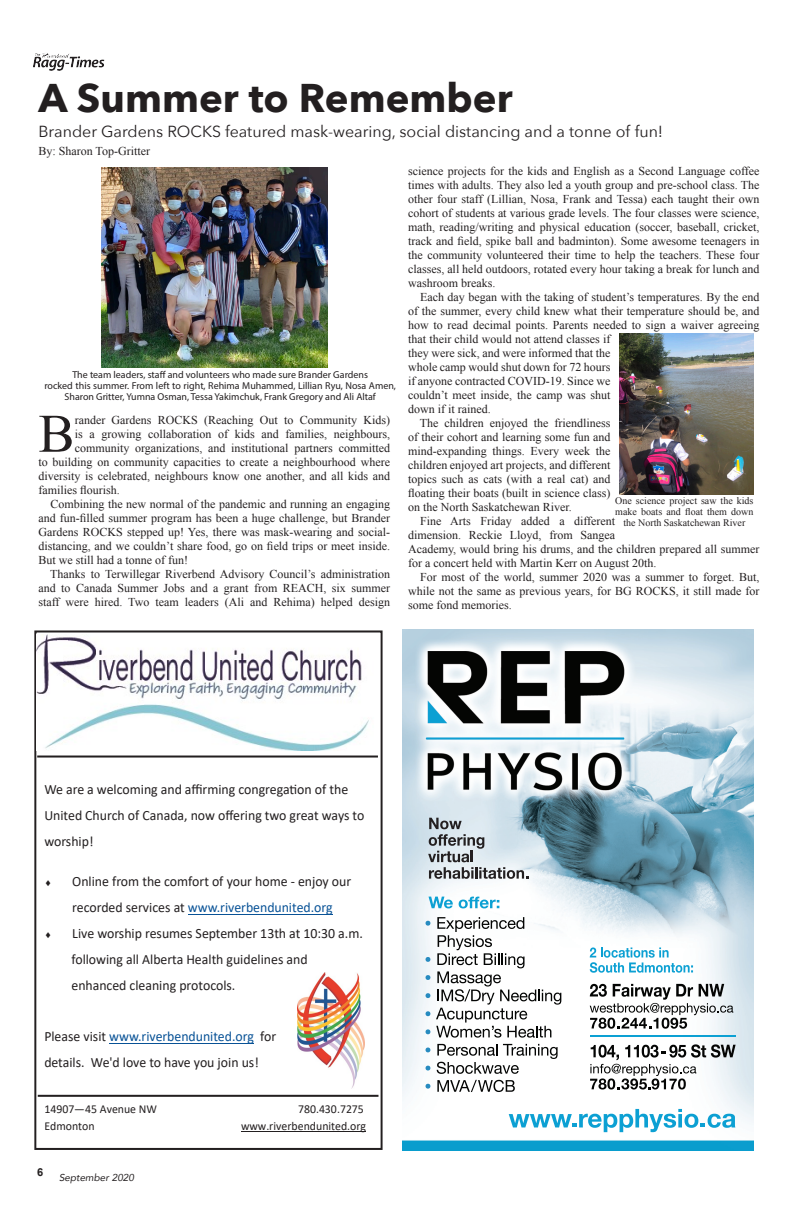
<style>
.page{position:relative;width:792px;height:1224px;background:#fff}
.page>*{position:absolute;margin:0;border:0;box-sizing:border-box;transform-origin:0 0}
.t1{font:54.3px "Times New Roman";color:#231f20}
.t2{font:700 40px "Avenir Next";color:#231f20}
.t3{font:16px "Avenir Next";color:#231f20}
.t4{font:14.2px "Calibri";letter-spacing:-.005em;color:#231f20}
.t5{font:14.1px/25.8px "Calibri";color:#231f20}
.t6{font:12.1px "Calibri";color:#231f20}
.t7{font:12px/14px "Times New Roman";color:#231f20;text-align:justify}
.t8{font:700 11px "Arial";color:#231f20}
.t9{font:10px/11px "Myriad Pro";color:#231f20;text-align:center}
.t10{font:10px/11px "Times New Roman";color:#231f20;text-align:center}
.t11{font:italic 10px "Avenir";color:#231f20}
.s1{color:#085296}
</style>
<div class="page">
<img style="left:33px;top:53px;width:72px;height:18px">
<div style="left:34px;top:630px;width:349px;height:520px;border:2px solid #231f20"></div>
<img style="left:37px;top:635px;width:332px;height:116px">
<hr style="left:37px;top:756px;width:341px;height:2px;background:#231f20">
<hr style="left:38px;top:1095px;width:340px;height:2px;background:#231f20">
<hr style="left:241px;top:1131px;width:125px;height:1px;background:#231f20">
<hr style="left:188px;top:914px;width:145px;height:1px;background:#085296">
<hr style="left:109px;top:1043px;width:145px;height:1px;background:#085296">
<img style="left:297px;top:972px;width:67px;height:117px">
<img style="left:403px;top:630px;width:351px;height:521px">
<svg style="left:509px;top:1109px;width:226px;height:23px"></svg>
<svg style="left:590px;top:947px;width:103px;height:26px"></svg>
<svg style="left:590px;top:984px;width:143px;height:45px"></svg>
<svg style="left:591px;top:1035px;width:145px;height:2px"></svg>
<svg style="left:590px;top:1044px;width:146px;height:46px"></svg>
<svg style="left:426px;top:921px;width:4px;height:5px"></svg>
<svg style="left:426px;top:957px;width:4px;height:5px"></svg>
<svg style="left:426px;top:975px;width:4px;height:5px"></svg>
<svg style="left:426px;top:993px;width:4px;height:5px"></svg>
<svg style="left:426px;top:1011px;width:4px;height:5px"></svg>
<svg style="left:426px;top:1029px;width:4px;height:5px"></svg>
<svg style="left:436px;top:917px;width:125px;height:121px"></svg>
<svg style="left:426px;top:1048px;width:4px;height:4px"></svg>
<svg style="left:426px;top:1066px;width:4px;height:5px"></svg>
<svg style="left:437px;top:1044px;width:121px;height:30px"></svg>
<svg style="left:426px;top:1084px;width:4px;height:5px"></svg>
<svg style="left:437px;top:1080px;width:78px;height:12px"></svg>
<svg style="left:429px;top:897px;width:24px;height:11px"></svg>
<svg style="left:459px;top:897px;width:40px;height:11px"></svg>
<svg style="left:428px;top:818px;width:100px;height:61px;background:#b6bfc5"></svg>
<img style="left:101px;top:167px;width:226px;height:200px">
<img style="left:620px;top:334px;width:134px;height:161px">
<p class="t2" style="left:38px;top:63px;width:476px">A Summer to Remember</p>
<p class="t3" style="left:38px;top:118px;width:626px">Brander Gardens ROCKS featured mask-wearing, social distancing and a tonne of fun!</p>
<p class="t7" style="left:38px;top:144px;width:113px">By: Sharon Top-Gritter</p>
<p class="t9" style="left:72px;top:369px;width:297px">The team leaders, staff and volunteers who made sure Brander Gardens</p>
<p class="t9" style="left:44px;top:380px;width:353px">rocked this summer. From left to right, Rehima Muhammed, Lillian Ryu, Nosa Amen,<br>Sharon Gritter, Yumna Osman, Tessa Yakimchuk, Frank Gregory and Ali Altaf</p>
<p class="t1" style="left:38px;top:397px;width:38px">B</p>
<p class="t7" style="left:75px;top:413px;width:317px">rander Gardens ROCKS (Reaching Out to Community Kids)</p>
<p class="t7" style="left:75px;top:427px;width:317px">is a growing collaboration of kids and families, neighbours,</p>
<p class="t7" style="left:75px;top:441px;width:317px">community organizations, and institutional partners committed</p>
<p class="t7" style="left:38px;top:455px;width:353px">to building on community capacities to create a neighbourhood where</p>
<p class="t7" style="left:38px;top:469px;width:353px">diversity is celebrated, neighbours know one another, and all kids and</p>
<p class="t7" style="left:38px;top:483px;width:83px">families flourish.</p>
<p class="t7" style="left:38px;top:497px;width:353px;text-indent:12px">Combining the new normal of the pandemic and running an engaging and fun-filled summer program has been a huge challenge, but Brander Gardens ROCKS stepped up! Yes, there was mask-wearing and social&shy;distancing, and we couldn’t share food, go on field trips or meet inside.<br>But we still had a tonne of fun!</p>
<p class="t7" style="left:38px;top:567px;width:353px;text-indent:12px">Thanks to Terwillegar Riverbend Advisory Council’s administration and to Canada Summer Jobs and a grant from REACH, six summer staff were hired. Two team leaders (Ali and Rehima) helped design</p>
<p class="t7" style="left:408px;top:164px;width:353px">science projects for the kids and English as a Second Language coffee times with adults. They also led a youth group and pre-school class. The other four staff (Lillian, Nosa, Frank and Tessa) each taught their own cohort of students at various grade levels. The four classes were science, math, reading/writing and physical education (soccer, baseball, cricket, track and field, spike ball and badminton). Some awesome teenagers in the community volunteered their time to help the teachers. These four classes, all held outdoors, rotated every hour taking a break for lunch and washroom breaks.</p>
<p class="t7" style="left:408px;top:290px;width:353px;text-align:left;text-indent:12px">Each day began with the taking of student’s temperatures. By the end of the summer, every child knew what their temperature should be, and how to read decimal points. Parents needed to sign a waiver agreeing that their child would not attend classes if<br>they were sick, and were informed that the<br>whole camp would shut down for 72 hours<br>if anyone contracted COVID-19. Since we<br>couldn’t meet inside, the camp was shut<br>down if it rained.</p>
<p class="t7" style="left:408px;top:416px;width:204px;text-indent:12px">The children enjoyed the friendliness of their cohort and learning some fun and mind-expanding things. Every week the children enjoyed art projects, and different topics such as cats (with a real cat) and floating their boats (built in science class) on the North Saskatchewan River.</p>
<p class="t7" style="left:408px;top:514px;width:353px;text-align:left;text-indent:12px">Fine Arts Friday added a different<br>dimension. Reckie Lloyd, from Sangea<br>Academy, would bring his drums, and the children prepared all summer for a concert held with Martin Kerr on August 20th.</p>
<p class="t7" style="left:408px;top:570px;width:353px;text-indent:12px">For most of the world, summer 2020 was a summer to forget. But, while not the same as previous years, for BG ROCKS, it still made for some fond memories.</p>
<p class="t10" style="left:615px;top:495px;width:140px">One science project saw the kids make boats and float them down the North Saskatchewan River</p>
<p class="t4" style="left:44px;top:780px;width:305px">We are a welcoming and affirming congregation of the</p>
<p class="t5" style="left:44px;top:802px;width:321px">United Church of Canada, now offering two great ways to worship!</p>
<p class="t5" style="left:72px;top:868px;width:281px;text-indent:-28px">◻ Online from the comfort of your home - enjoy our recorded services at <span class="s1">www.riverbendunited.org</span></p>
<p class="t4" style="left:44px;top:923px;width:320px">◻ Live worship resumes September 13th at 10:30 a.m.</p>
<p class="t5" style="left:71px;top:946px;width:238px">following all Alberta Health guidelines and enhanced cleaning protocols.</p>
<p class="t5" style="left:44px;top:1023px;width:233px">Please visit <span class="s1">www.riverbendunited.org</span> for details. We'd love to have you join us!</p>
<p class="t6" style="left:44px;top:1100px;width:114px">14907—45 Avenue NW</p>
<p class="t6" style="left:298px;top:1100px;width:67px">780.430.7275</p>
<p class="t6" style="left:44px;top:1118px;width:52px">Edmonton</p>
<p class="t6" style="left:241px;top:1118px;width:127px">www.riverbendunited.org</p>
<p class="t8" style="left:37px;top:1165px;width:8px">6</p>
<p class="t11" style="left:59px;top:1171px;width:77px">September 2020</p>
</div>
